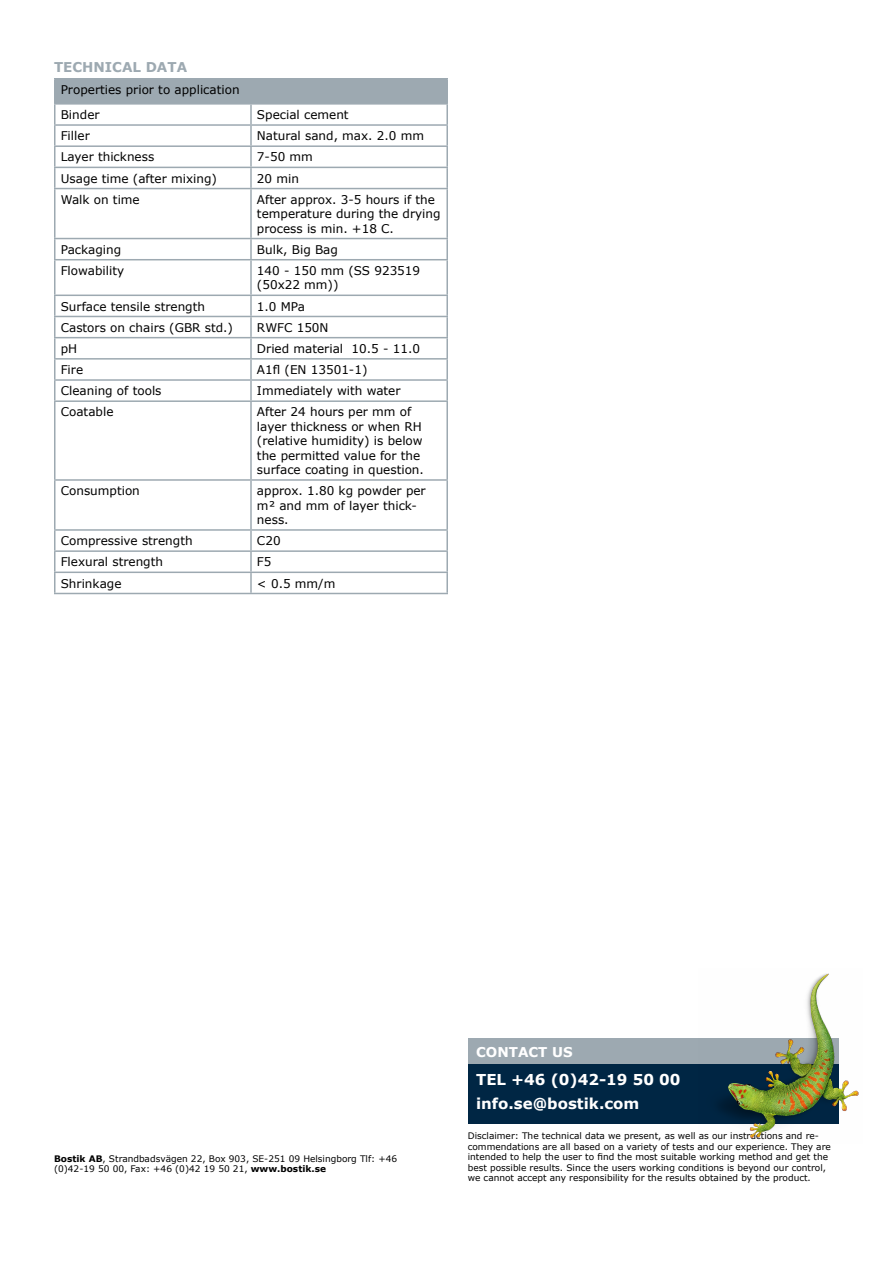
<style>
.page{position:relative;width:893px;height:1263px;background:#fff}
.page>*{position:absolute;margin:0;border:0;box-sizing:border-box;transform-origin:0 0}
.t1{font:700 15px/24px "Verdana";color:#fff}
.t2{font:700 13.5px "Verdana";color:#9da9b1}
.t3{font:700 13.5px "Verdana";color:#fff}
.t4{font:12px/14.4px "Verdana";color:#000}
.t5{font:9px/10.5px "Verdana";color:#000}
.s1{font-weight:700}
</style>
<div class="page">
<hr style="left:54px;top:593px;width:197px;height:1px;background:#9da9b1">
<hr style="left:251px;top:593px;width:197px;height:1px;background:#9da9b1">
<hr style="left:54px;top:147px;width:2px;height:20px;background:#9da9b1">
<hr style="left:54px;top:168px;width:2px;height:20px;background:#9da9b1">
<hr style="left:54px;top:189px;width:2px;height:49px;background:#9da9b1">
<hr style="left:54px;top:239px;width:2px;height:20px;background:#9da9b1">
<hr style="left:54px;top:260px;width:2px;height:35px;background:#9da9b1">
<hr style="left:54px;top:296px;width:2px;height:20px;background:#9da9b1">
<hr style="left:54px;top:317px;width:2px;height:20px;background:#9da9b1">
<hr style="left:54px;top:338px;width:2px;height:20px;background:#9da9b1">
<svg style="left:54px;top:360px;width:2px;height:40px"></svg>
<hr style="left:54px;top:402px;width:2px;height:77px;background:#9da9b1">
<hr style="left:54px;top:481px;width:2px;height:48px;background:#9da9b1">
<svg style="left:54px;top:531px;width:2px;height:40px"></svg>
<hr style="left:54px;top:573px;width:2px;height:20px;background:#9da9b1">
<hr style="left:54px;top:78px;width:197px;height:2px;background:#9da9b1">
<hr style="left:251px;top:78px;width:197px;height:2px;background:#9da9b1">
<hr style="left:54px;top:145px;width:197px;height:2px;background:#9da9b1">
<hr style="left:251px;top:145px;width:197px;height:2px;background:#9da9b1">
<hr style="left:54px;top:167px;width:197px;height:1px;background:#9da9b1">
<hr style="left:251px;top:167px;width:197px;height:1px;background:#9da9b1">
<hr style="left:54px;top:188px;width:197px;height:1px;background:#9da9b1">
<hr style="left:251px;top:188px;width:197px;height:1px;background:#9da9b1">
<hr style="left:54px;top:238px;width:197px;height:1px;background:#9da9b1">
<hr style="left:251px;top:238px;width:197px;height:1px;background:#9da9b1">
<hr style="left:54px;top:259px;width:197px;height:1px;background:#9da9b1">
<hr style="left:251px;top:259px;width:197px;height:1px;background:#9da9b1">
<hr style="left:54px;top:295px;width:197px;height:1px;background:#9da9b1">
<hr style="left:251px;top:295px;width:197px;height:1px;background:#9da9b1">
<hr style="left:54px;top:316px;width:197px;height:1px;background:#9da9b1">
<hr style="left:251px;top:316px;width:197px;height:1px;background:#9da9b1">
<hr style="left:54px;top:337px;width:197px;height:1px;background:#9da9b1">
<hr style="left:251px;top:337px;width:197px;height:1px;background:#9da9b1">
<hr style="left:54px;top:358px;width:197px;height:2px;background:#9da9b1">
<hr style="left:251px;top:358px;width:197px;height:2px;background:#9da9b1">
<hr style="left:54px;top:379px;width:197px;height:2px;background:#9da9b1">
<hr style="left:251px;top:379px;width:197px;height:2px;background:#9da9b1">
<hr style="left:54px;top:400px;width:197px;height:2px;background:#9da9b1">
<hr style="left:251px;top:400px;width:197px;height:2px;background:#9da9b1">
<hr style="left:54px;top:479px;width:197px;height:2px;background:#9da9b1">
<hr style="left:251px;top:479px;width:197px;height:2px;background:#9da9b1">
<hr style="left:54px;top:529px;width:197px;height:2px;background:#9da9b1">
<hr style="left:251px;top:529px;width:197px;height:2px;background:#9da9b1">
<hr style="left:54px;top:550px;width:197px;height:2px;background:#9da9b1">
<hr style="left:251px;top:550px;width:197px;height:2px;background:#9da9b1">
<hr style="left:54px;top:571px;width:197px;height:2px;background:#9da9b1">
<hr style="left:251px;top:571px;width:197px;height:2px;background:#9da9b1">
<svg style="left:54px;top:79px;width:394px;height:66px"></svg>
<hr style="left:250px;top:147px;width:2px;height:20px;background:#9da9b1">
<hr style="left:446px;top:147px;width:2px;height:20px;background:#9da9b1">
<hr style="left:250px;top:168px;width:2px;height:20px;background:#9da9b1">
<hr style="left:446px;top:168px;width:2px;height:20px;background:#9da9b1">
<hr style="left:250px;top:189px;width:2px;height:49px;background:#9da9b1">
<hr style="left:446px;top:189px;width:2px;height:49px;background:#9da9b1">
<hr style="left:250px;top:239px;width:2px;height:20px;background:#9da9b1">
<hr style="left:446px;top:239px;width:2px;height:20px;background:#9da9b1">
<hr style="left:250px;top:260px;width:2px;height:35px;background:#9da9b1">
<hr style="left:446px;top:260px;width:2px;height:35px;background:#9da9b1">
<hr style="left:250px;top:296px;width:2px;height:20px;background:#9da9b1">
<hr style="left:446px;top:296px;width:2px;height:20px;background:#9da9b1">
<hr style="left:250px;top:317px;width:2px;height:20px;background:#9da9b1">
<hr style="left:446px;top:317px;width:2px;height:20px;background:#9da9b1">
<hr style="left:250px;top:338px;width:2px;height:20px;background:#9da9b1">
<hr style="left:446px;top:338px;width:2px;height:20px;background:#9da9b1">
<svg style="left:250px;top:360px;width:2px;height:40px"></svg>
<svg style="left:446px;top:360px;width:2px;height:40px"></svg>
<hr style="left:250px;top:402px;width:2px;height:77px;background:#9da9b1">
<hr style="left:446px;top:402px;width:2px;height:77px;background:#9da9b1">
<hr style="left:250px;top:481px;width:2px;height:48px;background:#9da9b1">
<hr style="left:446px;top:481px;width:2px;height:48px;background:#9da9b1">
<svg style="left:250px;top:531px;width:2px;height:40px"></svg>
<svg style="left:446px;top:531px;width:2px;height:40px"></svg>
<hr style="left:250px;top:573px;width:2px;height:20px;background:#9da9b1">
<hr style="left:446px;top:573px;width:2px;height:20px;background:#9da9b1">
<div style="left:469px;top:1063px;width:370px;height:61px;background:#002644"></div>
<div style="left:469px;top:1038px;width:370px;height:26px;background:#9da9b1"></div>
<img style="left:719px;top:973px;width:140px;height:165px">
<p class="t2" style="left:54px;top:58px;width:135px">TECHNICAL DATA</p>
<p class="t4" style="left:61px;top:77px;width:180px;line-height:25px">Properties prior to application<br>Binder</p>
<p class="t4" style="left:257px;top:107px;width:93px">Special cement</p>
<p class="t4" style="left:61px;top:128px;width:31px">Filler</p>
<p class="t4" style="left:257px;top:128px;width:169px">Natural sand, max. 2.0 mm</p>
<p class="t4" style="left:61px;top:150px;width:95px">Layer thickness</p>
<p class="t4" style="left:257px;top:150px;width:57px">7-50 mm</p>
<p class="t4" style="left:61px;top:171px;width:158px">Usage time (after mixing)</p>
<p class="t4" style="left:257px;top:171px;width:44px">20 min</p>
<p class="t4" style="left:61px;top:192px;width:81px">Walk on time</p>
<p class="t4" style="left:257px;top:192px;width:185px">After approx. 3-5 hours if the temperature during the drying process is min. +18 C.</p>
<p class="t4" style="left:61px;top:242px;width:62px">Packaging</p>
<p class="t4" style="left:257px;top:242px;width:82px">Bulk, Big Bag</p>
<p class="t4" style="left:61px;top:263px;width:65px">Flowability</p>
<p class="t4" style="left:257px;top:263px;width:165px">140 - 150 mm (SS 923519 (50x22 mm))</p>
<p class="t4" style="left:61px;top:299px;width:146px">Surface tensile strength</p>
<p class="t4" style="left:257px;top:299px;width:50px">1.0 MPa</p>
<p class="t4" style="left:61px;top:320px;width:174px">Castors on chairs (GBR std.)</p>
<p class="t4" style="left:257px;top:320px;width:73px">RWFC 150N</p>
<p class="t4" style="left:61px;top:341px;width:18px">pH</p>
<p class="t4" style="left:257px;top:341px;width:165px">Dried material 10.5 - 11.0</p>
<p class="t4" style="left:61px;top:362px;width:24px">Fire</p>
<p class="t4" style="left:257px;top:362px;width:112px">A1fl (EN 13501-1)</p>
<p class="t4" style="left:61px;top:383px;width:102px">Cleaning of tools</p>
<p class="t4" style="left:257px;top:383px;width:145px">Immediately with water</p>
<p class="t4" style="left:61px;top:405px;width:54px">Coatable</p>
<p class="t4" style="left:257px;top:405px;width:168px">After 24 hours per mm of layer thickness or when RH (relative humidity) is below the permitted value for the surface coating in question.</p>
<p class="t4" style="left:61px;top:483px;width:81px">Consumption</p>
<p class="t4" style="left:257px;top:483px;width:170px">approx. 1.80 kg powder per m² and mm of layer thick&shy;ness.</p>
<p class="t4" style="left:61px;top:533px;width:133px">Compressive strength</p>
<p class="t4" style="left:257px;top:533px;width:25px">C20</p>
<p class="t4" style="left:61px;top:555px;width:104px">Flexural strength</p>
<p class="t4" style="left:257px;top:555px;width:16px">F5</p>
<p class="t4" style="left:61px;top:576px;width:62px">Shrinkage</p>
<p class="t4" style="left:257px;top:576px;width:80px">&lt; 0.5 mm/m</p>
<p class="t5" style="left:54px;top:1153px;width:345px"><span class="s1">Bostik AB</span>, Strandbadsvägen 22, Box 903, SE-251 09 Helsingborg Tlf: +46 (0)42-19 50 00, Fax: +46 (0)42 19 50 21, <span class="s1">www.bostik.se</span></p>
<p class="t3" style="left:476px;top:1042px;width:98px">CONTACT US</p>
<p class="t1" style="left:476px;top:1067px;width:206px">TEL +46 (0)42-19 50 00 info.se@bostik.com</p>
<p class="t5" style="left:468px;top:1130px;width:365px">Disclaimer: The technical data we present, as well as our instructions and re&shy;commendations are all based on a variety of tests and our experience. They are intended to help the user to find the most suitable working method and get the best possible results. Since the users working conditions is beyond our control, we cannot accept any responsibility for the results obtained by the product.</p>
</div>
